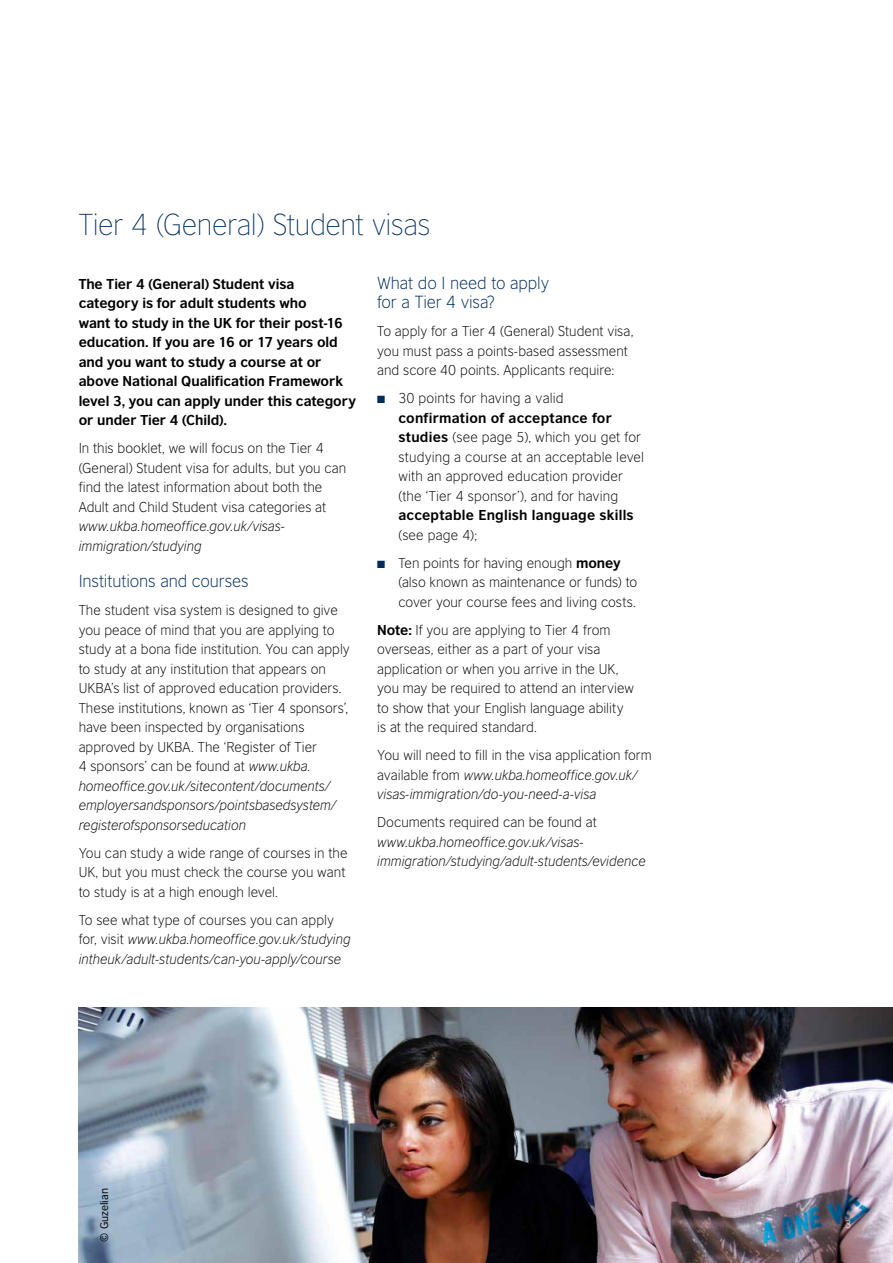
<style>
.page{position:relative;width:893px;height:1263px;background:#fff}
.page>*{position:absolute;margin:0;border:0;box-sizing:border-box;transform-origin:0 0}
.t1{font:200 28.5px "British Council Sans";letter-spacing:-.02em;color:#002c5b}
.t2{font:300 16.5px/19.5px "British Council Sans";letter-spacing:-.005em;color:#002c5b}
.t3{font:300 13.5px/19.5px "British Council Sans";color:#000}
.t4{font:italic 300 13.5px/19.5px "British Council Sans";color:#000}
.t5{font:700 13.5px/19.5px "British Council Sans";letter-spacing:-.005em;color:#000}
.t6{font:700 13.5px "British Council Sans";letter-spacing:.015em;color:#000}
.t7{font:10.5px "British Council Sans";color:#000}
.t8{font:300 10.5px "British Council Sans";color:#fff}
.s1{font-style:italic}
.s2{font-style:normal}
.s3{color:#002c5b}
.s4{font-weight:700}
</style>
<div class="page">
<img style="left:79px;top:1008px;width:814px;height:255px">
<h1 class="t1" style="left:79px;top:209px;width:353px">Tier 4 (General) Student visas</h1>
<p class="t5" style="left:79px;top:274px;width:279px">The Tier 4 (General) Student visa category is for adult students who<br>want to study in the UK for their post-16 education. If you are 16 or 17 years old and you want to study a course at or above National Qualification Framework level 3, you can apply under this category or under Tier 4 (Child).</p>
<p class="t3" style="left:79px;top:439px;width:269px">In this booklet, we will focus on the Tier 4 (General) Student visa for adults, but you can find the latest information about both the Adult and Child Student visa categories at</p>
<p class="t4" style="left:79px;top:517px;width:208px">www.ukba.homeoffice.gov.uk/visas&shy;immigration/studying</p>
<p class="t2" style="left:79px;top:572px;width:172px">Institutions and courses</p>
<p class="t3" style="left:79px;top:601px;width:273px">The student visa system is designed to give you peace of mind that you are applying to study at a bona fide institution. You can apply to study at any institution that appears on UKBA’s list of approved education providers.<br>These institutions, known as ‘Tier 4 sponsors’, have been inspected by organisations approved by UKBA. The ‘Register of Tier<br>4 sponsors’ can be found at <span class="s1">www.ukba. homeoffice.gov.uk/sitecontent/documents/ employersandsponsors/pointsbasedsystem/ registerofsponsorseducation</span></p>
<p class="t3" style="left:79px;top:843px;width:270px">You can study a wide range of courses in the<br>UK, but you must check the course you want to study is at a high enough level.</p>
<p class="t4" style="left:79px;top:910px;width:273px"><span class="s2">To see what type of courses you can apply for, visit</span> www.ukba.homeoffice.gov.uk/studying intheuk/adult-students/can-you-apply/course</p>
<p class="t2" style="left:377px;top:273px;width:173px">What do I need to apply for a Tier 4 visa?</p>
<p class="t3" style="left:377px;top:322px;width:258px">To apply for a Tier 4 (General) Student visa, you must pass a points-based assessment and score 40 points. Applicants require:</p>
<p class="t3" style="left:398px;top:389px;width:247px;text-indent:-21px"><span class="s3">■</span> 30 points for having a valid <span class="s4">confirmation of acceptance for studies</span> (see page 5), which you get for studying a course at an acceptable level with an approved education provider (the ‘Tier 4 sponsor’), and for having</p>
<p class="t6" style="left:398px;top:507px;width:237px">acceptable English language skills</p>
<p class="t3" style="left:398px;top:525px;width:80px">(see page 4);</p>
<p class="t3" style="left:398px;top:553px;width:240px;text-indent:-21px"><span class="s3">■</span> Ten points for having enough <span class="s4">money </span>(also known as maintenance or funds) to cover your course fees and living costs.</p>
<p class="t3" style="left:377px;top:620px;width:258px"><span class="s4">Note:</span> If you are applying to Tier 4 from overseas, either as a part of your visa application or when you arrive in the UK, you may be required to attend an interview to show that your English language ability is at the required standard.</p>
<p class="t4" style="left:377px;top:746px;width:276px"><span class="s2">You will need to fill in the visa application form available from</span> www.ukba.homeoffice.gov.uk/ visas-immigration/do-you-need-a-visa</p>
<p class="t3" style="left:377px;top:813px;width:221px">Documents required can be found at</p>
<p class="t4" style="left:377px;top:832px;width:270px">www.ukba.homeoffice.gov.uk/visas&shy;immigration/studying/adult-students/evidence</p>
<p class="t7" style="left:98px;top:1242px;width:55px;rotate:-90deg">© Guzelian</p>
<p class="t8" style="left:845px;top:1218px;width:8px">3</p>
</div>
